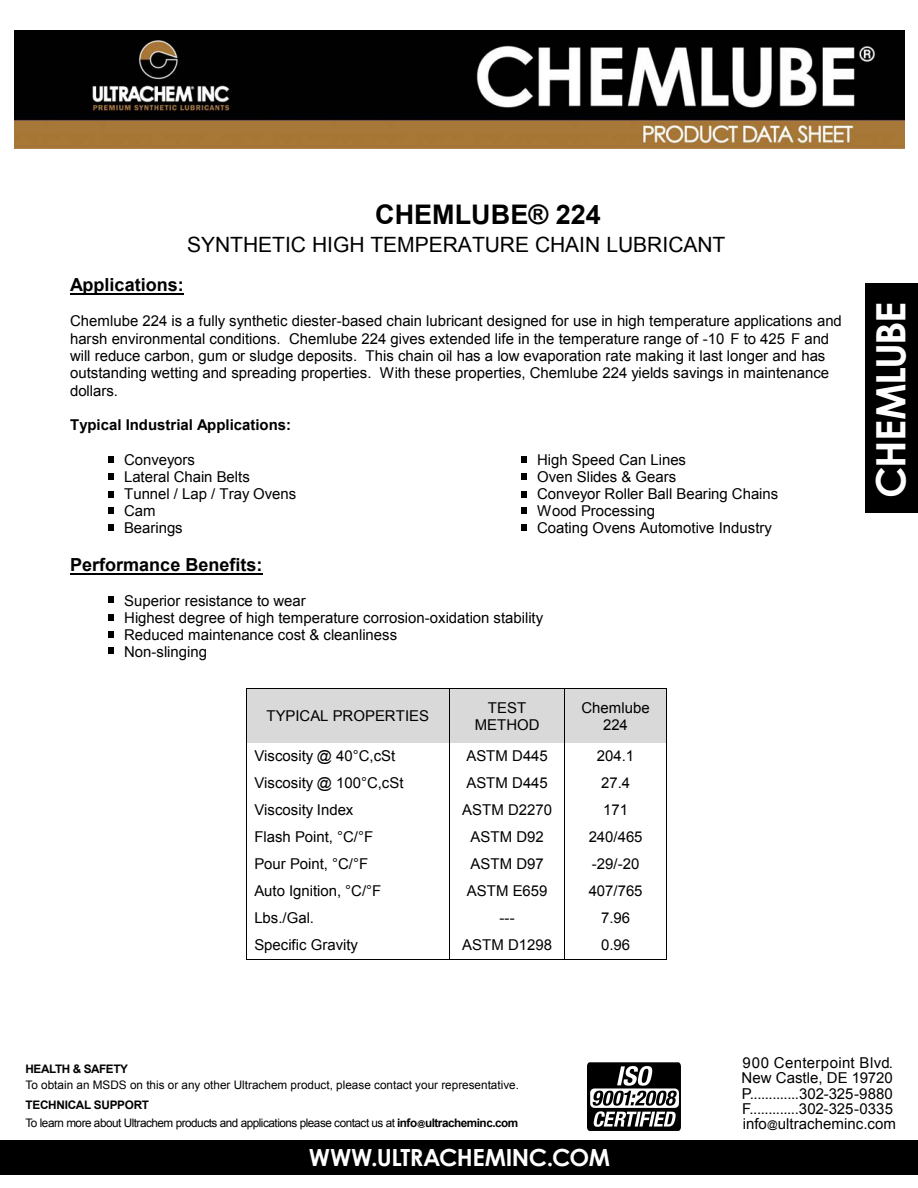
<style>
.page{position:relative;width:918px;height:1188px;background:#fff}
.page>*{position:absolute;margin:0;border:0;box-sizing:border-box;transform-origin:0 0}
.t1{font:700 40.5px "Century Gothic";letter-spacing:-.035em;color:#fff}
.t2{font:700 27px "Arial";color:#000}
.t3{font:700 23.55px "Century Gothic";letter-spacing:-.02em;color:#fff}
.t4{font:21px "Arial";letter-spacing:-.005em;color:#000}
.t5{font:700 18px "Arial";color:#000}
.t6{font:15px/17.1px "Arial";color:#000}
.t7{font:700 15px "Arial";color:#000}
.t8{font:11.7px/17.5px "Arial";letter-spacing:-.04em;color:#000}
.t9{font:11.7px "Arial";color:#000}
.t10{font:700 11.7px "Arial";letter-spacing:-.035em;color:#000}
.s1{font-weight:700}
.s2{font-weight:700;font-size:7.8px}
.s3{font-size:10.5px}
</style>
<div class="page">
<hr style="left:70px;top:293px;width:114px;height:2px;background:#000">
<hr style="left:70px;top:573px;width:193px;height:1px;background:#000">
<div style="left:247px;top:689px;width:202px;height:18px;background:#d9d9d9"></div>
<div style="left:247px;top:707px;width:7px;height:17px;background:#d9d9d9"></div>
<div style="left:441px;top:707px;width:8px;height:17px;background:#d9d9d9"></div>
<div style="left:247px;top:724px;width:202px;height:19px;background:#d9d9d9"></div>
<div style="left:254px;top:707px;width:187px;height:17px;background:#d9d9d9"></div>
<div style="left:450px;top:689px;width:115px;height:10px;background:#d9d9d9"></div>
<div style="left:450px;top:699px;width:7px;height:34px;background:#d9d9d9"></div>
<div style="left:557px;top:699px;width:8px;height:34px;background:#d9d9d9"></div>
<div style="left:450px;top:733px;width:115px;height:10px;background:#d9d9d9"></div>
<div style="left:457px;top:699px;width:100px;height:17px;background:#d9d9d9"></div>
<div style="left:457px;top:716px;width:100px;height:17px;background:#d9d9d9"></div>
<div style="left:565px;top:689px;width:101px;height:10px;background:#d9d9d9"></div>
<div style="left:565px;top:699px;width:8px;height:34px;background:#d9d9d9"></div>
<div style="left:658px;top:699px;width:8px;height:34px;background:#d9d9d9"></div>
<div style="left:565px;top:733px;width:101px;height:10px;background:#d9d9d9"></div>
<div style="left:573px;top:699px;width:85px;height:17px;background:#d9d9d9"></div>
<div style="left:573px;top:716px;width:85px;height:17px;background:#d9d9d9"></div>
<hr style="left:247px;top:689px;width:202px;height:1px;background:#000">
<hr style="left:450px;top:689px;width:115px;height:1px;background:#000">
<hr style="left:565px;top:689px;width:101px;height:1px;background:#000">
<hr style="left:246px;top:689px;width:1px;height:54px;background:#000">
<hr style="left:449px;top:689px;width:1px;height:54px;background:#000">
<hr style="left:565px;top:689px;width:1px;height:54px;background:#000">
<hr style="left:666px;top:689px;width:1px;height:54px;background:#000">
<svg style="left:246px;top:743px;width:1px;height:217px"></svg>
<hr style="left:247px;top:959px;width:202px;height:1px;background:#000">
<svg style="left:449px;top:743px;width:1px;height:217px"></svg>
<hr style="left:450px;top:959px;width:115px;height:1px;background:#000">
<hr style="left:565px;top:959px;width:101px;height:1px;background:#000">
<svg style="left:666px;top:743px;width:1px;height:217px"></svg>
<div style="left:866px;top:284px;width:52px;height:229px;background:#000"></div>
<div style="left:0;top:1140px;width:918px;height:34px;background:#000"></div>
<img style="left:587px;top:1062px;width:94px;height:69px">
<img style="left:14px;top:30px;width:890px;height:119px">
<svg style="left:108px;top:457px;width:6px;height:6px"></svg>
<svg style="left:108px;top:473px;width:6px;height:6px"></svg>
<div style="left:108px;top:491px;width:6px;height:7px;background:#000"></div>
<svg style="left:108px;top:508px;width:6px;height:6px"></svg>
<div style="left:108px;top:524px;width:6px;height:7px;background:#000"></div>
<svg style="left:108px;top:596px;width:6px;height:6px"></svg>
<div style="left:108px;top:614px;width:6px;height:7px;background:#000"></div>
<svg style="left:108px;top:631px;width:6px;height:6px"></svg>
<div style="left:108px;top:647px;width:6px;height:7px;background:#000"></div>
<svg style="left:521px;top:457px;width:6px;height:6px"></svg>
<svg style="left:521px;top:473px;width:6px;height:6px"></svg>
<div style="left:521px;top:491px;width:6px;height:7px;background:#000"></div>
<svg style="left:521px;top:508px;width:6px;height:6px"></svg>
<div style="left:521px;top:524px;width:6px;height:7px;background:#000"></div>
<h2 class="t2" style="left:375px;top:197px;width:227px">CHEMLUBE® 224</h2>
<h3 class="t4" style="left:187px;top:231px;width:540px">SYNTHETIC HIGH TEMPERATURE CHAIN LUBRICANT</h3>
<p class="t5" style="left:70px;top:273px;width:115px">Applications:</p>
<p class="t6" style="left:70px;top:312px;width:773px">Chemlube 224 is a fully synthetic diester-based chain lubricant designed for use in high temperature applications and harsh environmental conditions. Chemlube 224 gives extended life in the temperature range of -10 F to 425 F and will reduce carbon, gum or sludge deposits. This chain oil has a low evaporation rate making it last longer and has outstanding wetting and spreading properties. With these properties, Chemlube 224 yields savings in maintenance dollars.</p>
<p class="t7" style="left:70px;top:415px;width:223px">Typical Industrial Applications:</p>
<p class="t6" style="left:124px;top:451px;width:174px">Conveyors<br>Lateral Chain Belts<br>Tunnel / Lap / Tray Ovens<br>Cam<br>Bearings</p>
<p class="t6" style="left:537px;top:451px;width:243px">High Speed Can Lines<br>Oven Slides &amp; Gears<br>Conveyor Roller Ball Bearing Chains<br>Wood Processing<br>Coating Ovens Automotive Industry</p>
<p class="t5" style="left:70px;top:552px;width:194px">Performance Benefits:</p>
<p class="t6" style="left:124px;top:592px;width:421px">Superior resistance to wear<br>Highest degree of high temperature corrosion-oxidation stability Reduced maintenance cost &amp; cleanliness<br>Non-slinging</p>
<p class="t6" style="left:266px;top:708px;width:164px">TYPICAL PROPERTIES</p>
<p class="t6" style="left:475px;top:699px;width:66px;text-align:center">TEST<br>METHOD</p>
<p class="t6" style="left:582px;top:699px;width:70px;text-align:center">Chemlube<br>224</p>
<p class="t6" style="left:254px;top:748px;width:142px">Viscosity @ 40°C,cSt</p>
<p class="t6" style="left:466px;top:748px;width:83px">ASTM D445</p>
<p class="t6" style="left:597px;top:748px;width:39px">204.1</p>
<p class="t6" style="left:254px;top:775px;width:151px">Viscosity @ 100°C,cSt</p>
<p class="t6" style="left:466px;top:775px;width:83px">ASTM D445</p>
<p class="t6" style="left:601px;top:775px;width:31px">27.4</p>
<p class="t6" style="left:254px;top:802px;width:101px">Viscosity Index</p>
<p class="t6" style="left:462px;top:802px;width:91px">ASTM D2270</p>
<p class="t6" style="left:603px;top:802px;width:26px">171</p>
<p class="t6" style="left:254px;top:829px;width:120px">Flash Point, °C/°F</p>
<p class="t6" style="left:471px;top:829px;width:75px">ASTM D92</p>
<p class="t6" style="left:589px;top:829px;width:55px">240/465</p>
<p class="t6" style="left:254px;top:856px;width:115px">Pour Point, °C/°F</p>
<p class="t6" style="left:471px;top:856px;width:75px">ASTM D97</p>
<p class="t6" style="left:592px;top:856px;width:49px">-29/-20</p>
<p class="t6" style="left:254px;top:883px;width:128px">Auto Ignition, °C/°F</p>
<p class="t6" style="left:467px;top:883px;width:82px">ASTM E659</p>
<p class="t6" style="left:589px;top:883px;width:55px">407/765</p>
<p class="t6" style="left:254px;top:910px;width:61px">Lbs./Gal.</p>
<p class="t6" style="left:500px;top:910px;width:17px">---</p>
<p class="t6" style="left:601px;top:910px;width:31px">7.96</p>
<p class="t6" style="left:254px;top:937px;width:105px">Specific Gravity</p>
<p class="t6" style="left:462px;top:937px;width:91px">ASTM D1298</p>
<p class="t6" style="left:601px;top:937px;width:31px">0.96</p>
<h1 class="t1" style="left:860px;top:498px;width:197px;rotate:-90deg">CHEMLUBE</h1>
<p class="t10" style="left:26px;top:1061px;width:104px">HEALTH &amp; SAFETY</p>
<p class="t9" style="left:26px;top:1077px;width:495px">To obtain an MSDS on this or any other Ultrachem product, please contact your representative.</p>
<p class="t8" style="left:26px;top:1096px;width:494px"><span class="s1">TECHNICAL SUPPORT<br></span>To learn more about Ultrachem products and applications please contact us at <span class="s1">info</span><span class="s2">@</span><span class="s1">ultracheminc.com</span></p>
<h3 class="t3" style="left:309px;top:1139px;width:303px">WWW.ULTRACHEMINC.COM</h3>
<p class="t6" style="left:742px;top:1056px;width:156px;line-height:15.1px">900 Centerpoint Blvd.<br>New Castle, DE 19720<br>P.............302-325-9880<br>F.............302-325-0335 info<span class="s3">@</span>ultracheminc.com</p>
</div>
